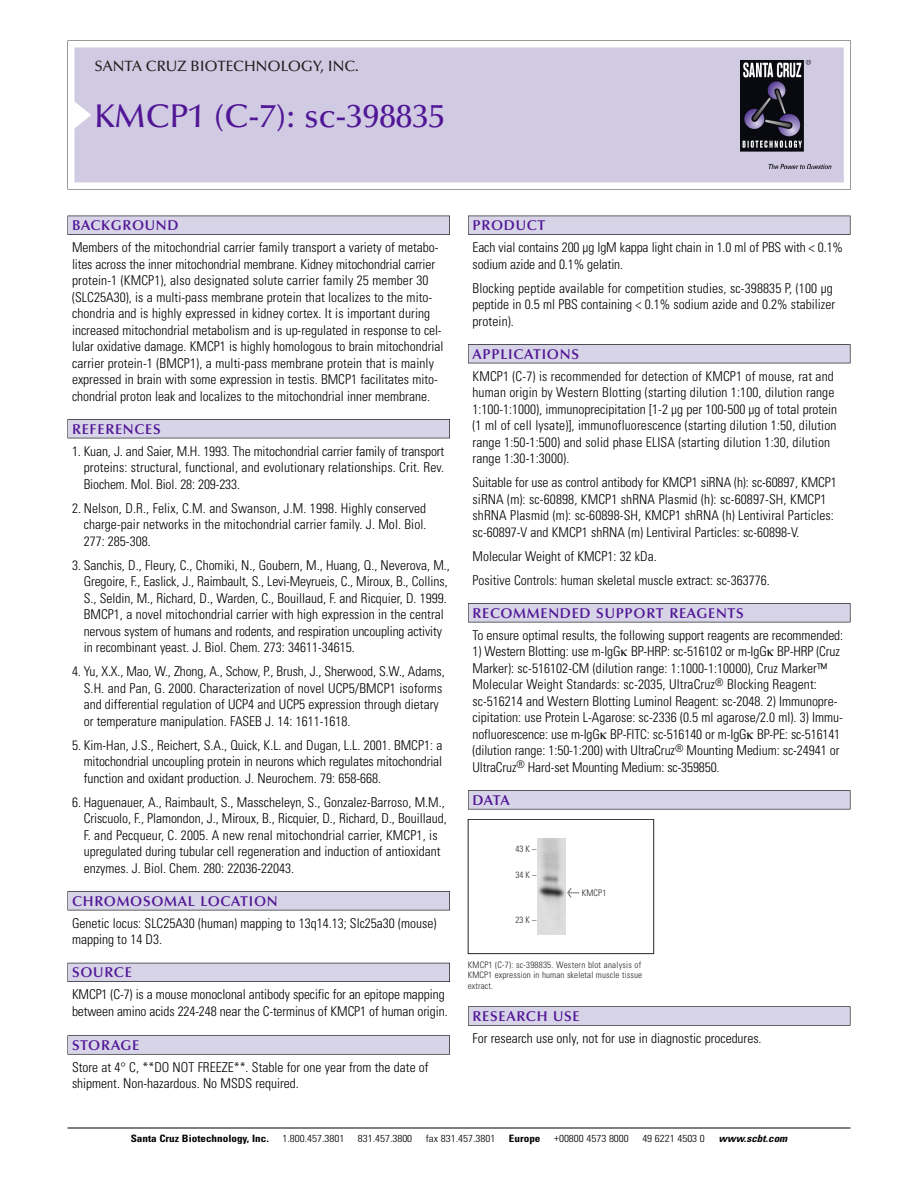
<style>
.page{position:relative;width:918px;height:1188px;background:#fff}
.page>*{position:absolute;margin:0;border:0;box-sizing:border-box;transform-origin:0 0}
.t1{font:500 33px "Optima";color:#511695}
.t2{font:500 15px "Optima";color:#231f20}
.t3{font:600 14.25px "Optima";letter-spacing:.05em;color:#511695}
.t4{font:300 condensed 13.5px/16.5px "Univers";color:#000}
.t5{font:300 condensed 10.2px "Univers";color:#000;scale:1.1 1}
.t6{font:700 condensed 10.2px "Univers";color:#000;scale:1.1 1}
.t7{font:italic 700 condensed 10.2px "Univers";color:#000;scale:1.1 1}
.t8{font:300 condensed 9px/10.5px "Univers";letter-spacing:.015em;color:#272627;text-align:justify}
.s1{font-family:"Meta Plus";font-weight:400;font-stretch:normal;font-size:10.5px}
</style>
<div class="page">
<svg style="left:74px;top:41px;width:777px;height:148px"></svg>
<div style="left:74px;top:47px;width:770px;height:135px;background:#d1cae3"></div>
<img style="left:741px;top:60px;width:90px;height:108px">
<div style="left:68px;top:216px;width:382px;height:19px;background:#535256"></div>
<div style="left:68px;top:216px;width:381px;height:18px;background:#d7d4e8"></div>
<div style="left:68px;top:419px;width:382px;height:19px;background:#515155"></div>
<div style="left:68px;top:420px;width:381px;height:18px;background:#d7d4e8"></div>
<div style="left:68px;top:891px;width:382px;height:19px;background:#545357"></div>
<div style="left:68px;top:892px;width:381px;height:18px;background:#d7d4e8"></div>
<div style="left:68px;top:963px;width:382px;height:19px;background:#535259"></div>
<div style="left:68px;top:963px;width:381px;height:18px;background:#d7d4e8"></div>
<svg style="left:68px;top:1035px;width:382px;height:20px"></svg>
<div style="left:68px;top:1036px;width:381px;height:18px;background:#d7d4e8"></div>
<div style="left:468px;top:216px;width:382px;height:19px;background:#535256"></div>
<div style="left:468px;top:216px;width:382px;height:18px;background:#d7d4e8"></div>
<div style="left:468px;top:344px;width:382px;height:19px;background:#515155"></div>
<div style="left:468px;top:345px;width:382px;height:18px;background:#d7d4e8"></div>
<div style="left:468px;top:603px;width:382px;height:19px;background:#545357"></div>
<div style="left:468px;top:604px;width:382px;height:18px;background:#d7d4e8"></div>
<div style="left:468px;top:790px;width:382px;height:19px;background:#575659"></div>
<div style="left:468px;top:791px;width:382px;height:18px;background:#d7d4e8"></div>
<div style="left:468px;top:1006px;width:382px;height:20px;background:#666"></div>
<div style="left:468px;top:1007px;width:382px;height:18px;background:#d7d4e8"></div>
<hr style="left:68px;top:1128px;width:782px;height:1px;background:#000">
<div style="left:468px;top:819px;width:186px;height:135px;border:1px solid #272627"></div>
<img style="left:538px;top:839px;width:27px;height:95px">
<p class="t2" style="left:94px;top:60px;width:266px">SANTA CRUZ BIOTECHNOLOGY, INC.</p>
<p class="t1" style="left:94px;top:102px;width:352px">KMCP1 (C-7): sc-398835</p>
<p class="t3" style="left:72px;top:219px;width:108px">BACKGROUND</p>
<p class="t4" style="left:72px;top:240px;width:373px">Members of the mitochondrial carrier family transport a variety of metabo&shy;lites across the inner mitochondrial membrane. Kidney mitochondrial carrier protein-1 (KMCP1), also designated solute carrier family 25 member 30 (SLC25A30), is a multi-pass membrane protein that localizes to the mito&shy;chondria and is highly expressed in kidney cortex. It is important during increased mitochondrial metabolism and is up-regulated in response to cel&shy;lular oxidative damage. KMCP1 is highly homologous to brain mitochondrial carrier protein-1 (BMCP1), a multi-pass membrane protein that is mainly expressed in brain with some expression in testis. BMCP1 facilitates mito&shy;chondrial proton leak and localizes to the mitochondrial inner membrane.</p>
<p class="t3" style="left:72px;top:423px;width:90px">REFERENCES</p>
<p class="t4" style="left:84px;top:444px;width:362px;text-align:justify;text-indent:-12px">1. Kuan, J. and Saier, M.H. 1993. The mitochondrial carrier family of transport proteins: structural, functional, and evolutionary relationships. Crit. Rev.<br>Biochem. Mol. Biol. 28: 209-233.</p>
<p class="t4" style="left:84px;top:501px;width:344px;text-align:justify;text-indent:-12px">2. Nelson, D.R., Felix, C.M. and Swanson, J.M. 1998. Highly conserved charge-pair networks in the mitochondrial carrier family. J. Mol. Biol.<br>277: 285-308.</p>
<p class="t4" style="left:84px;top:558px;width:368px;text-indent:-12px">3. Sanchis, D., Fleury, C., Chomiki, N., Goubern, M., Huang, Q., Neverova, M., Gregoire, F., Easlick, J., Raimbault, S., Levi-Meyrueis, C., Miroux, B., Collins, S., Seldin, M., Richard, D., Warden, C., Bouillaud, F. and Ricquier, D. 1999.<br>BMCP1, a novel mitochondrial carrier with high expression in the central nervous system of humans and rodents, and respiration uncoupling activity in recombinant yeast. J. Biol. Chem. 273: 34611-34615.</p>
<p class="t4" style="left:84px;top:664px;width:363px;text-indent:-12px">4. Yu, X.X., Mao, W., Zhong, A., Schow, P., Brush, J., Sherwood, S.W., Adams, S.H. and Pan, G. 2000. Characterization of novel UCP5/BMCP1 isoforms and differential regulation of UCP4 and UCP5 expression through dietary or temperature manipulation. FASEB J. 14: 1611-1618.</p>
<p class="t4" style="left:84px;top:738px;width:360px;text-align:justify;text-indent:-12px">5. Kim-Han, J.S., Reichert, S.A., Quick, K.L. and Dugan, L.L. 2001. BMCP1: a mitochondrial uncoupling protein in neurons which regulates mitochondrial function and oxidant production. J. Neurochem. 79: 658-668.</p>
<p class="t4" style="left:84px;top:795px;width:365px;text-indent:-12px">6. Haguenauer, A., Raimbault, S., Masscheleyn, S., Gonzalez-Barroso, M.M., Criscuolo, F., Plamondon, J., Miroux, B., Ricquier, D., Richard, D., Bouillaud, F. and Pecqueur, C. 2005. A new renal mitochondrial carrier, KMCP1, is upregulated during tubular cell regeneration and induction of antioxidant enzymes. J. Biol. Chem. 280: 22036-22043.</p>
<p class="t3" style="left:72px;top:895px;width:207px">CHROMOSOMAL LOCATION</p>
<p class="t4" style="left:72px;top:916px;width:366px">Genetic locus: SLC25A30 (human) mapping to 13q14.13; Slc25a30 (mouse) mapping to 14 D3.</p>
<p class="t3" style="left:72px;top:966px;width:61px">SOURCE</p>
<p class="t4" style="left:72px;top:988px;width:377px">KMCP1 (C-7) is a mouse monoclonal antibody specific for an epitope mapping between amino acids 224-248 near the C-terminus of KMCP1 of human origin.</p>
<p class="t3" style="left:72px;top:1039px;width:69px">STORAGE</p>
<p class="t4" style="left:72px;top:1060px;width:358px">Store at 4° C, **DO NOT FREEZE**. Stable for one year from the date of shipment. Non-hazardous. No MSDS required.</p>
<p class="t3" style="left:473px;top:219px;width:74px">PRODUCT</p>
<p class="t4" style="left:473px;top:240px;width:372px">Each vial contains 200 µg IgM kappa light chain in 1.0 ml of PBS with &lt; 0.1% sodium azide and 0.1% gelatin.</p>
<p class="t4" style="left:473px;top:281px;width:364px">Blocking peptide available for competition studies, sc-398835 P, (100 µg peptide in 0.5 ml PBS containing &lt; 0.1% sodium azide and 0.2% stabilizer protein).</p>
<p class="t3" style="left:473px;top:348px;width:108px">APPLICATIONS</p>
<p class="t4" style="left:473px;top:369px;width:366px">KMCP1 (C-7) is recommended for detection of KMCP1 of mouse, rat and human origin by Western Blotting (starting dilution 1:100, dilution range 1:100-1:1000), immunoprecipitation [1-2 µg per 100-500 µg of total protein (1 ml of cell lysate)], immunofluorescence (starting dilution 1:50, dilution range 1:50-1:500) and solid phase ELISA (starting dilution 1:30, dilution range 1:30-1:3000).</p>
<p class="t4" style="left:473px;top:475px;width:366px">Suitable for use as control antibody for KMCP1 siRNA (h): sc-60897, KMCP1 siRNA (m): sc-60898, KMCP1 shRNA Plasmid (h): sc-60897-SH, KMCP1 shRNA Plasmid (m): sc-60898-SH, KMCP1 shRNA (h) Lentiviral Particles: sc-60897-V and KMCP1 shRNA (m) Lentiviral Particles: sc-60898-V.</p>
<p class="t4" style="left:473px;top:549px;width:186px">Molecular Weight of KMCP1: 32 kDa.</p>
<p class="t4" style="left:473px;top:573px;width:299px">Positive Controls: human skeletal muscle extract: sc-363776.</p>
<p class="t3" style="left:473px;top:607px;width:273px">RECOMMENDED SUPPORT REAGENTS</p>
<p class="t4" style="left:473px;top:628px;width:372px">To ensure optimal results, the following support reagents are recommended:</p>
<p class="t4" style="left:473px;top:645px;width:372px">1) Western Blotting: use m-IgG BP-HRP: sc-516102 or m-IgG BP-HRP (Cruz Marker): sc-516102-CM (dilution range: 1:1000-1:10000), Cruz Marker™ Molecular Weight Standards: sc-2035, UltraCruz<sup>®</sup> Blocking Reagent: sc-516214 and Western Blotting Luminol Reagent: sc-2048. 2) Immunopre&shy;cipitation: use Protein L-Agarose: sc-2336 (0.5 ml agarose/2.0 ml). 3) Immu&shy;nofluorescence: use m-IgG BP-FITC: sc-516140 or m-IgG BP-PE: sc-516141 (dilution range: 1:50-1:200) with UltraCruz<sup>®</sup> Mounting Medium: sc-24941 or UltraCruz<sup>®</sup> Hard-set Mounting Medium: sc-359850.</p>
<p class="t3" style="left:473px;top:794px;width:39px">DATA</p>
<p class="t8" style="left:516px;top:845px;width:22px">43K–</p>
<p class="t8" style="left:516px;top:871px;width:22px">34K–</p>
<p class="t8" style="left:516px;top:916px;width:22px">23K–</p>
<p class="t8" style="left:567px;top:888px;width:41px"><span class="s1">&lt;</span> KMCP1</p>
<p class="t8" style="left:468px;top:960px;width:176px">KMCP1 (C-7): sc-398835. Western blot analysis of KMCP1 expression in human skeletal muscle tissue extract.</p>
<p class="t3" style="left:473px;top:1010px;width:109px">RESEARCH USE</p>
<p class="t4" style="left:473px;top:1031px;width:291px">For research use only, not for use in diagnostic procedures.</p>
<p class="t6" style="left:131px;top:1135px;width:127px">Santa Cruz Biotechnology, Inc.</p>
<p class="t5" style="left:282px;top:1135px;width:58px">1.800.457.3801</p>
<p class="t5" style="left:358px;top:1135px;width:51px">831.457.3800</p>
<p class="t5" style="left:426px;top:1135px;width:65px">fax 831.457.3801</p>
<p class="t6" style="left:509px;top:1135px;width:30px">Europe</p>
<p class="t5" style="left:554px;top:1135px;width:69px">+00800 4573 8000</p>
<p class="t5" style="left:642px;top:1135px;width:58px">49 6221 4503 0</p>
<p class="t7" style="left:719px;top:1135px;width:66px">www.scbt.com</p>
</div>
